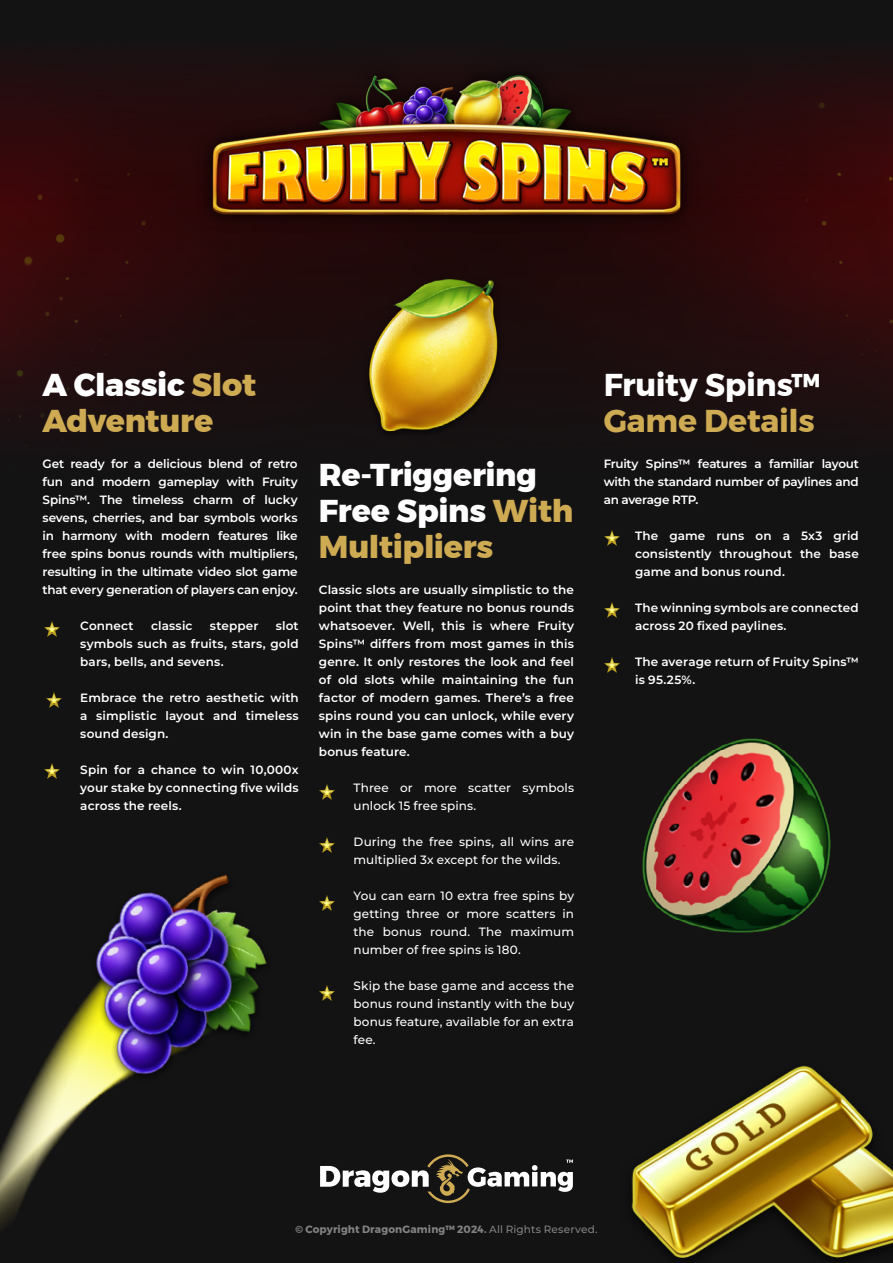
<style>
.page{position:relative;width:893px;height:1263px;background:#141314}
.page>*{position:absolute;margin:0;border:0;box-sizing:border-box;transform-origin:0 0}
.t1{font:800 31.5px/36px "Montserrat";letter-spacing:-.01em;color:#fff}
.t2{font:800 31.5px/36px "Montserrat";letter-spacing:-.01em;color:#ceaa53}
.t3{font:700 31.5px "Montserrat";letter-spacing:-.01em;color:#fff}
.t4{font:700 31.5px "Montserrat";letter-spacing:-.01em;color:#ceaa53}
.t5{font:600 12px/18px "Montserrat";letter-spacing:.01em;color:#fff;text-align:justify}
.t6{font:500 12px/18px "Montserrat";letter-spacing:.005em;color:#fff}
.t7{font:700 10.5px "Montserrat";letter-spacing:.01em;color:#b3b2b2}
.s1{color:#fff}
.s2{color:#ceaa53}
.s3{font-weight:500}
</style>
<div class="page">
<svg style="left:0;top:234px;width:893px;height:206px;fill:#200d0e"></svg>
<div style="left:0;top:0;width:893px;height:234px;background:linear-gradient(to bottom,#111315,#3d0406)"></div>
<img style="left:177px;top:34px;width:538px;height:221px">
<img style="left:604px;top:530px;width:16px;height:16px">
<img style="left:604px;top:602px;width:16px;height:16px">
<img style="left:604px;top:657px;width:16px;height:16px">
<svg style="left:320px;top:1154px;width:253px;height:49px"></svg>
<img style="left:44px;top:621px;width:16px;height:16px">
<img style="left:44px;top:763px;width:16px;height:16px">
<img style="left:46px;top:692px;width:16px;height:16px">
<img style="left:319px;top:784px;width:16px;height:16px">
<img style="left:319px;top:837px;width:16px;height:16px">
<img style="left:319px;top:895px;width:16px;height:16px">
<img style="left:319px;top:985px;width:16px;height:16px">
<img style="left:631px;top:1066px;width:262px;height:193px">
<img style="left:0;top:1049px;width:90px;height:179px">
<img style="left:642px;top:738px;width:189px;height:195px">
<img style="left:52px;top:874px;width:215px;height:231px">
<img style="left:336px;top:258px;width:193px;height:182px">
<h1 class="t2" style="left:43px;top:367px;width:215px"><span class="s1">A Classic</span> Slot<br>Adventure</h1>
<p class="t5" style="left:43px;top:454px;width:257px">Get ready for a delicious blend of retro fun and modern gameplay with Fruity Spins™. The timeless charm of lucky sevens, cherries, and bar symbols works in harmony with modern features like free spins bonus rounds with multipliers, resulting in the ultimate video slot game that every generation of players can enjoy.</p>
<p class="t5" style="left:80px;top:616px;width:55px">Connect</p>
<p class="t5" style="left:151px;top:616px;width:43px">classic</p>
<p class="t5" style="left:210px;top:616px;width:50px">stepper</p>
<p class="t5" style="left:80px;top:616px;width:220px;text-indent:195px">slot symbols such as fruits, stars, gold bars, bells, and sevens.</p>
<p class="t5" style="left:80px;top:688px;width:220px">Embrace the retro aesthetic with a simplistic layout and timeless sound design.</p>
<p class="t5" style="left:80px;top:760px;width:220px">Spin for a chance to win 10,000x your stake by connecting five wilds across the reels.</p>
<h1 class="t1" style="left:319px;top:457px;width:256px">Re-Triggering<br>Free Spins <span class="s2">With<br>Multipliers</span></h1>
<p class="t5" style="left:319px;top:580px;width:257px">Classic slots are usually simplistic to the point that they feature no bonus rounds whatsoever. Well, this is where Fruity Spins™ differs from most games in this genre. It only restores the look and feel of old slots while maintaining the fun factor of modern games. There’s a free spins round you can unlock, while every win in the base game comes with a buy bonus feature.</p>
<p class="t6" style="left:354px;top:778px;width:222px">Three or more scatter symbols unlock 15 free spins.</p>
<p class="t6" style="left:354px;top:832px;width:222px">During the free spins, all wins are multiplied 3x except for the wilds.</p>
<p class="t6" style="left:354px;top:886px;width:222px;text-align:justify">You can earn 10 extra free spins by getting three or more scatters in the bonus round. The maximum number of free spins is 180.</p>
<p class="t6" style="left:354px;top:976px;width:222px;text-align:justify">Skip the base game and access the bonus round instantly with the buy bonus feature, available for an extra fee.</p>
<h1 class="t3" style="left:604px;top:360px;width:218px">Fruity Spins™</h1>
<h1 class="t4" style="left:604px;top:396px;width:213px">Game Details</h1>
<p class="t5" style="left:604px;top:454px;width:257px">Fruity Spins™ features a familiar layout with the standard number of paylines and an average RTP.</p>
<p class="t5" style="left:635px;top:526px;width:225px">The game runs on a 5x3 grid consistently throughout the base game and bonus round.</p>
<p class="t5" style="left:635px;top:598px;width:225px">The winning symbols are connected across 20 fixed paylines.</p>
<p class="t5" style="left:635px;top:652px;width:225px">The average return of Fruity Spins™ is 95.25%.</p>
<p class="t7" style="left:295px;top:1221px;width:304px">© Copyright DragonGaming™ 2024. <span class="s3">All Rights Reserved.</span></p>
</div>
